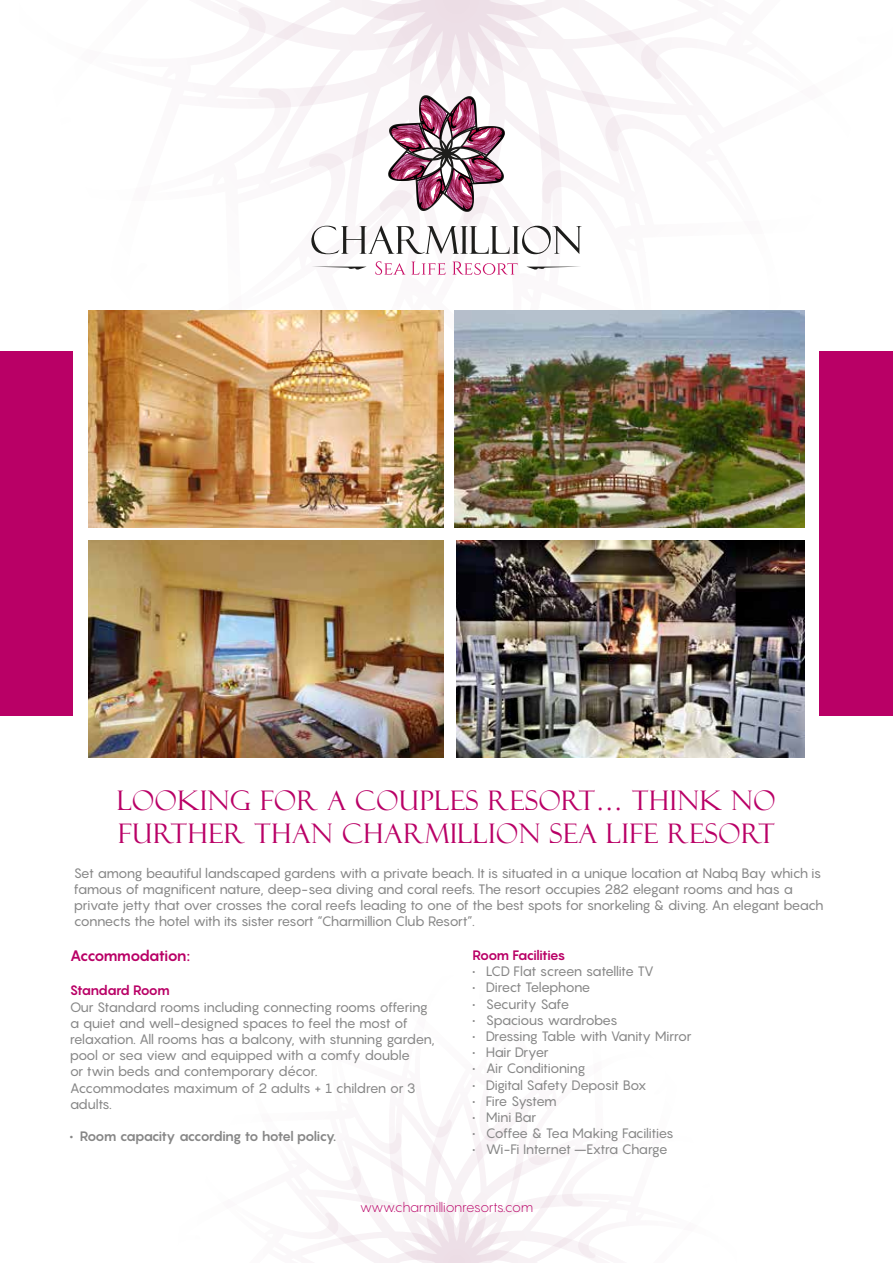
<style>
.page{position:relative;width:893px;height:1263px;background:#fff}
.page>*{position:absolute;margin:0;border:0;box-sizing:border-box;transform-origin:0 0}
.t1{font:27px/32.4px "Felix Titling";letter-spacing:.025em;color:#b90066}
.t2{font:700 15px "Pangram";letter-spacing:-.08em;color:#b90066}
.t3{font:13.5px/16.2px "Pangram";letter-spacing:-.06em;color:#878787}
.t4{font:700 13.5px "Pangram";letter-spacing:-.085em;color:#878787}
.t5{font:300 13.5px "Pangram";letter-spacing:-.045em;color:#b90066}
.t6{font:700 13.5px "Pangram";letter-spacing:-.08em;color:#b90066}
</style>
<div class="page">
<svg style="left:325px;top:1119px;width:271px;height:144px"></svg>
<svg style="left:88px;top:0;width:717px;height:335px"></svg>
<div style="left:0;top:352px;width:72px;height:364px;background:#b90066"></div>
<div style="left:819px;top:352px;width:74px;height:364px;background:#b90066"></div>
<img style="left:88px;top:540px;width:355px;height:217px">
<img style="left:88px;top:311px;width:355px;height:216px">
<img style="left:455px;top:311px;width:350px;height:216px">
<img style="left:457px;top:540px;width:348px;height:217px">
<svg style="left:386px;top:95px;width:122px;height:119px"></svg>
<svg style="left:311px;top:267px;width:56px;height:3px"></svg>
<svg style="left:526px;top:267px;width:55px;height:3px"></svg>
<svg style="left:311px;top:226px;width:271px;height:28px"></svg>
<svg style="left:375px;top:261px;width:71px;height:14px"></svg>
<svg style="left:452px;top:262px;width:66px;height:13px"></svg>
<h1 class="t1" style="left:117px;top:785px;width:659px">LOOKING FOR A COUPLES RESORT… THINK NO<br>FURTHER THAN CHARMILLION SEA LIFE RESORT</h1>
<p class="t3" style="left:74px;top:865px;width:751px">Set among beautiful landscaped gardens with a private beach. It is situated in a unique location at Nabq Bay which is famous of magnificent nature, deep-sea diving and coral reefs. The resort occupies 282 elegant rooms and has a private jetty that over crosses the coral reefs leading to one of the best spots for snorkeling &amp; diving. An elegant beach connects the hotel with its sister resort “Charmillion Club Resort”.</p>
<p class="t2" style="left:70px;top:946px;width:122px">Accommodation:</p>
<p class="t6" style="left:70px;top:982px;width:102px">Standard Room</p>
<p class="t3" style="left:70px;top:998px;width:366px">Our Standard rooms including connecting rooms offering a quiet and well-designed spaces to feel the most of relaxation. All rooms has a balcony, with stunning garden, pool or sea view and equipped with a comfy double<br>or twin beds and contemporary décor.<br>Accommodates maximum of 2 adults + 1 children or 3 adults.</p>
<p class="t4" style="left:70px;top:1127px;width:268px">• Room capacity according to hotel policy.</p>
<p class="t6" style="left:472px;top:946px;width:95px">Room Facilities</p>
<p class="t3" style="left:472px;top:963px;width:183px">• LCD Flat screen satellite TV</p>
<p class="t3" style="left:472px;top:979px;width:120px">• Direct Telephone</p>
<p class="t3" style="left:472px;top:995px;width:98px">• Security Safe</p>
<p class="t3" style="left:472px;top:1012px;width:147px">• Spacious wardrobes</p>
<p class="t3" style="left:472px;top:1028px;width:221px">• Dressing Table with Vanity Mirror</p>
<p class="t3" style="left:472px;top:1044px;width:78px">• Hair Dryer</p>
<p class="t3" style="left:472px;top:1060px;width:115px">• Air Conditioning</p>
<p class="t3" style="left:472px;top:1076px;width:176px">• Digital Safety Deposit Box</p>
<p class="t3" style="left:472px;top:1093px;width:86px">• Fire System</p>
<p class="t3" style="left:472px;top:1109px;width:65px">• Mini Bar</p>
<p class="t3" style="left:472px;top:1125px;width:203px">• Coffee &amp; Tea Making Facilities</p>
<p class="t3" style="left:472px;top:1141px;width:197px">• Wi-Fi Internet –Extra Charge</p>
<p class="t5" style="left:360px;top:1198px;width:175px">www.charmillionresorts.com</p>
</div>
